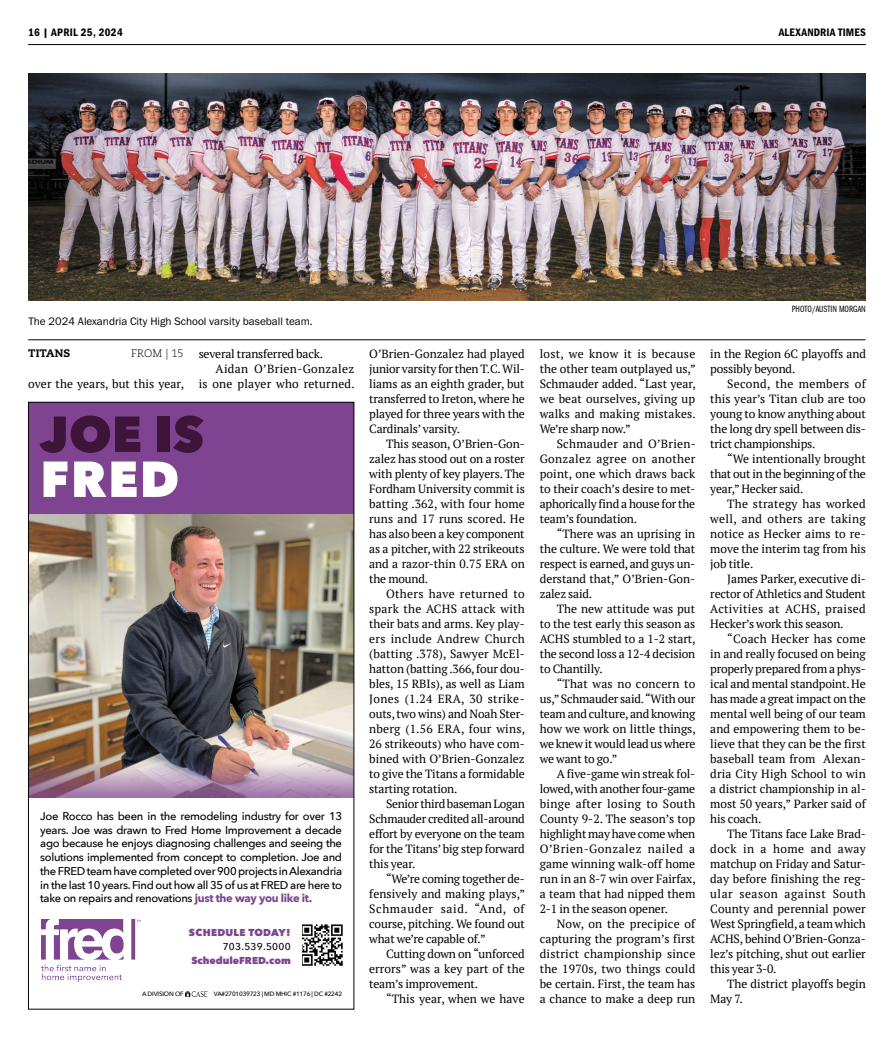
<style>
.page{position:relative;width:894px;height:1038px;background:#fff}
.page>*{position:absolute;margin:0;border:0;box-sizing:border-box;transform-origin:0 0}
.t1{font:800 50px/45px "Avenir Next";letter-spacing:.015em;color:#3f1439}
.Body_Copy__Serif__2{font:11.88px/15px "PT Serif";letter-spacing:-.01em;color:#000;text-align:justify}
.Body_Copy__Serif__2-2{font:11.88px/15px "PT Serif";letter-spacing:.02em;color:#000;text-align:right}
.Body_Copy__Serif__2-3{font:11.88px "PT Serif";letter-spacing:.01em;color:#000}
.t2{font:500 11.25px/13.8px "Avenir Next";letter-spacing:-.03em;color:#000;text-align:justify}
.Captions{font:11.25px "Franklin Gothic URW Boo";color:#000}
.t3{font:11.25px "Franklin Gothic URW Con Dem";letter-spacing:.03em;color:#000}
.t4{font:11.25px "Franklin Gothic URW Con Dem";letter-spacing:.01em;color:#000}
.t5{font:300 10.88px "Caecilia LT Std";letter-spacing:.01em;color:#000}
.t6{font:800 10.88px "Caecilia LT Std";letter-spacing:.01em;color:#000}
.t7{font:800 10px/13.8px "Avenir Next";color:#7e4491;text-align:right}
.Photo_Credits{font:9.38px "Franklin Gothic URW Com Boo";color:#000}
.t8{font:500 6.25px "Avenir Next";letter-spacing:-.03em;color:#000}
.s1{color:#fff}
.s2{font-weight:700;color:#7e4491}
.s3{font-weight:500;color:#000}
</style>
<div class="page">
<hr style="left:28px;top:44px;width:837px;height:1px;background:#000">
<img style="left:28px;top:73px;width:837px;height:228px">
<hr style="left:28px;top:339px;width:837px;height:1px;background:#000">
<img style="left:186px;top:992px;width:21px;height:5px">
<img style="left:42px;top:919px;width:98px;height:63px">
<img style="left:302px;top:925px;width:40px;height:40px">
<img style="left:30px;top:514px;width:322px;height:243px">
<div style="left:29px;top:402px;width:324px;height:112px;background:#7e4491"></div>
<img style="left:30px;top:757px;width:322px;height:40px">
<p class="t3" style="left:28px;top:24px;width:96px">16 | APRIL 25, 2024</p>
<p class="t4" style="left:778px;top:24px;width:89px">ALEXANDRIA TIMES</p>
<p class="Captions" style="left:28px;top:314px;width:286px">The 2024 Alexandria City High School varsity baseball team.</p>
<p class="t6" style="left:28px;top:347px;width:44px">TITANS</p>
<p class="t5" style="left:131px;top:348px;width:54px">FROM | 15</p>
<p class="Body_Copy__Serif__2-3" style="left:28px;top:376px;width:157px">over the years, but this year,</p>
<p class="Body_Copy__Serif__2" style="left:198px;top:346px;width:126px">several transferred back.</p>
<p class="Body_Copy__Serif__2-2" style="left:198px;top:361px;width:157px">Aidan O’Brien-Gonzalez<br>is one player who returned.</p>
<p class="t1" style="left:40px;top:411px;width:165px">JOE IS<br><span class="s1">FRED</span></p>
<p class="t2" style="left:40px;top:809px;width:303px">Joe Rocco has been in the remodeling industry for over 13 years. Joe was drawn to Fred Home Improvement a decade ago because he enjoys diagnosing challenges and seeing the solutions implemented from concept to completion. Joe and the FRED team have completed over 900 projects in Alexandria in the last 10 years. Find out how all 35 of us at FRED are here to take on repairs and renovations <span class="s2">just the way you like it.</span></p>
<p class="t7" style="left:189px;top:926px;width:103px">SCHEDULE TODAY!<br><span class="s3">703.539.5000<br></span>ScheduleFRED.com</p>
<p class="t8" style="left:142px;top:989px;width:43px">A DIVISION OF</p>
<p class="t8" style="left:213px;top:989px;width:130px">VA#2701039723 | MD MHIC #1176 | DC #2242</p>
<p class="Photo_Credits" style="left:791px;top:302px;width:75px">PHOTO/AUSTIN MORGAN</p>
<p class="Body_Copy__Serif__2" style="left:369px;top:346px;width:157px">O’Brien-Gonzalez had played junior varsity for then T.C. Wil&shy;liams as an eighth grader, but transferred to Ireton, where he played for three years with the Cardinals’ varsity.</p>
<p class="Body_Copy__Serif__2" style="left:369px;top:436px;width:157px;text-indent:17px">This season, O’Brien-Gon&shy;zalez has stood out on a roster with plenty of key players. The Fordham University commit is batting .362, with four home runs and 17 runs scored. He has also been a key component as a pitcher, with 22 strikeouts and a razor-thin 0.75 ERA on the mound.</p>
<p class="Body_Copy__Serif__2" style="left:369px;top:586px;width:157px;text-indent:17px">Others have returned to spark the ACHS attack with their bats and arms. Key play&shy;ers include Andrew Church (batting .378), Sawyer McEl&shy;hatton (batting .366, four dou&shy;bles, 15 RBIs), as well as Liam Jones (1.24 ERA, 30 strike&shy;outs, two wins) and Noah Ster&shy;nberg (1.56 ERA, four wins, 26 strikeouts) who have com&shy;bined with O’Brien-Gonzalez to give the Titans a formidable starting rotation.</p>
<p class="Body_Copy__Serif__2" style="left:369px;top:796px;width:157px;text-indent:17px">Senior third baseman Logan Schmauder credited all-around effort by everyone on the team for the Titans’ big step forward this year.</p>
<p class="Body_Copy__Serif__2" style="left:369px;top:871px;width:157px;text-indent:17px">“We’re coming together de&shy;fensively and making plays,” Schmauder said. “And, of course, pitching. We found out what we’re capable of.”</p>
<p class="Body_Copy__Serif__2" style="left:369px;top:946px;width:157px;text-indent:17px">Cutting down on “unforced errors” was a key part of the team’s improvement.</p>
<p class="Body_Copy__Serif__2" style="left:386px;top:991px;width:140px">“This year, when we have</p>
<p class="Body_Copy__Serif__2" style="left:539px;top:346px;width:157px">lost, we know it is because the other team outplayed us,” Schmauder added. “Last year, we beat ourselves, giving up walks and making mistakes.<br>We’re sharp now.”</p>
<p class="Body_Copy__Serif__2" style="left:539px;top:436px;width:157px;text-indent:17px">Schmauder and O’Brien-Gonzalez agree on another point, one which draws back to their coach’s desire to met&shy;aphorically find a house for the team’s foundation.</p>
<p class="Body_Copy__Serif__2" style="left:539px;top:526px;width:157px;text-indent:17px">“There was an uprising in the culture. We were told that respect is earned, and guys un&shy;derstand that,” O’Brien-Gon&shy;zalez said.</p>
<p class="Body_Copy__Serif__2" style="left:539px;top:601px;width:157px;text-indent:17px">The new attitude was put to the test early this season as ACHS stumbled to a 1-2 start, the second loss a 12-4 decision to Chantilly.</p>
<p class="Body_Copy__Serif__2" style="left:539px;top:676px;width:157px;text-indent:17px">“That was no concern to us,” Schmauder said. “With our team and culture, and knowing how we work on little things, we knew it would lead us where we want to go.”</p>
<p class="Body_Copy__Serif__2" style="left:539px;top:766px;width:157px;text-indent:17px">A five-game win streak fol&shy;lowed, with another four-game binge after losing to South County 9-2. The season’s top highlight may have come when O’Brien-Gonzalez nailed a game winning walk-off home run in an 8-7 win over Fairfax, a team that had nipped them 2-1 in the season opener.</p>
<p class="Body_Copy__Serif__2" style="left:539px;top:916px;width:157px;text-indent:17px">Now, on the precipice of capturing the program’s first district championship since the 1970s, two things could be certain. First, the team has a chance to make a deep run</p>
<p class="Body_Copy__Serif__2" style="left:710px;top:346px;width:157px">in the Region 6C playoffs and possibly beyond.</p>
<p class="Body_Copy__Serif__2" style="left:710px;top:376px;width:157px;text-indent:17px">Second, the members of this year’s Titan club are too young to know anything about the long dry spell between dis&shy;trict championships.</p>
<p class="Body_Copy__Serif__2" style="left:710px;top:451px;width:157px;text-indent:17px">“We intentionally brought that out in the beginning of the year,” Hecker said.</p>
<p class="Body_Copy__Serif__2" style="left:710px;top:496px;width:157px;text-indent:17px">The strategy has worked well, and others are taking notice as Hecker aims to re&shy;move the interim tag from his job title.</p>
<p class="Body_Copy__Serif__2" style="left:710px;top:571px;width:157px;text-indent:17px">James Parker, executive di&shy;rector of Athletics and Student Activities at ACHS, praised Hecker’s work this season.</p>
<p class="Body_Copy__Serif__2" style="left:710px;top:631px;width:157px;text-indent:17px">“Coach Hecker has come in and really focused on being properly prepared from a phys&shy;ical and mental standpoint. He has made a great impact on the mental well being of our team and empowering them to be&shy;lieve that they can be the first baseball team from Alexan&shy;dria City High School to win a district championship in al&shy;most 50 years,” Parker said of his coach.</p>
<p class="Body_Copy__Serif__2" style="left:710px;top:826px;width:157px;text-indent:17px">The Titans face Lake Brad&shy;dock in a home and away matchup on Friday and Satur&shy;day before finishing the reg&shy;ular season against South County and perennial power West Springfield, a team which ACHS, behind O’Brien-Gonza&shy;lez’s pitching, shut out earlier this year 3-0.</p>
<p class="Body_Copy__Serif__2" style="left:710px;top:976px;width:157px;text-indent:17px">The district playoffs begin<br>May 7.</p>
</div>
